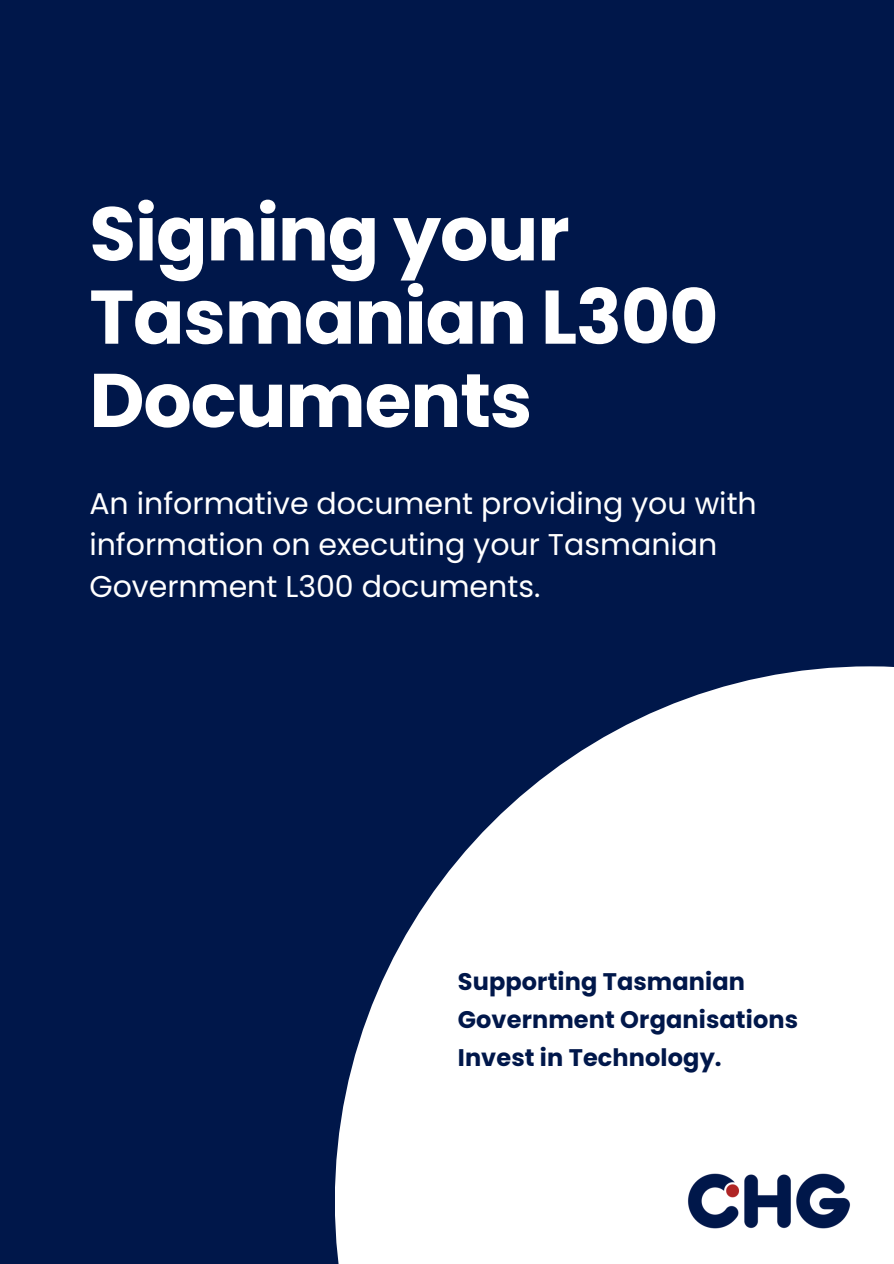
<style>
.page{position:relative;width:894px;height:1264px;background:#fff}
.page>*{position:absolute;margin:0;border:0;box-sizing:border-box;transform-origin:0 0}
.t1{font:700 75.9px/83.2px "Poppins";letter-spacing:-.015em;color:#fff}
.t2{font:30px/41.7px "Poppins";color:#fff}
.t3{font:700 24px/38.2px "Poppins";letter-spacing:.005em;color:#00174a}
</style>
<div class="page">
<div style="left:0;top:0;width:893px;height:1263px;background:#00174a"></div>
<svg style="left:335px;top:666px;width:558px;height:597px;fill:#fff"></svg>
<img style="left:686px;top:1173px;width:165px;height:55px">
<h2 class="t1" style="left:89px;top:192px;width:630px">Signing your<br>Tasmanian L300<br>Documents</h2>
<p class="t2" style="left:89px;top:482px;width:668px">An informative document providing you with information on executing your Tasmanian<br>Government L300 documents.</p>
<p class="t3" style="left:457px;top:962px;width:342px">Supporting Tasmanian<br>Government Organisations<br>Invest in Technology.</p>
</div>
